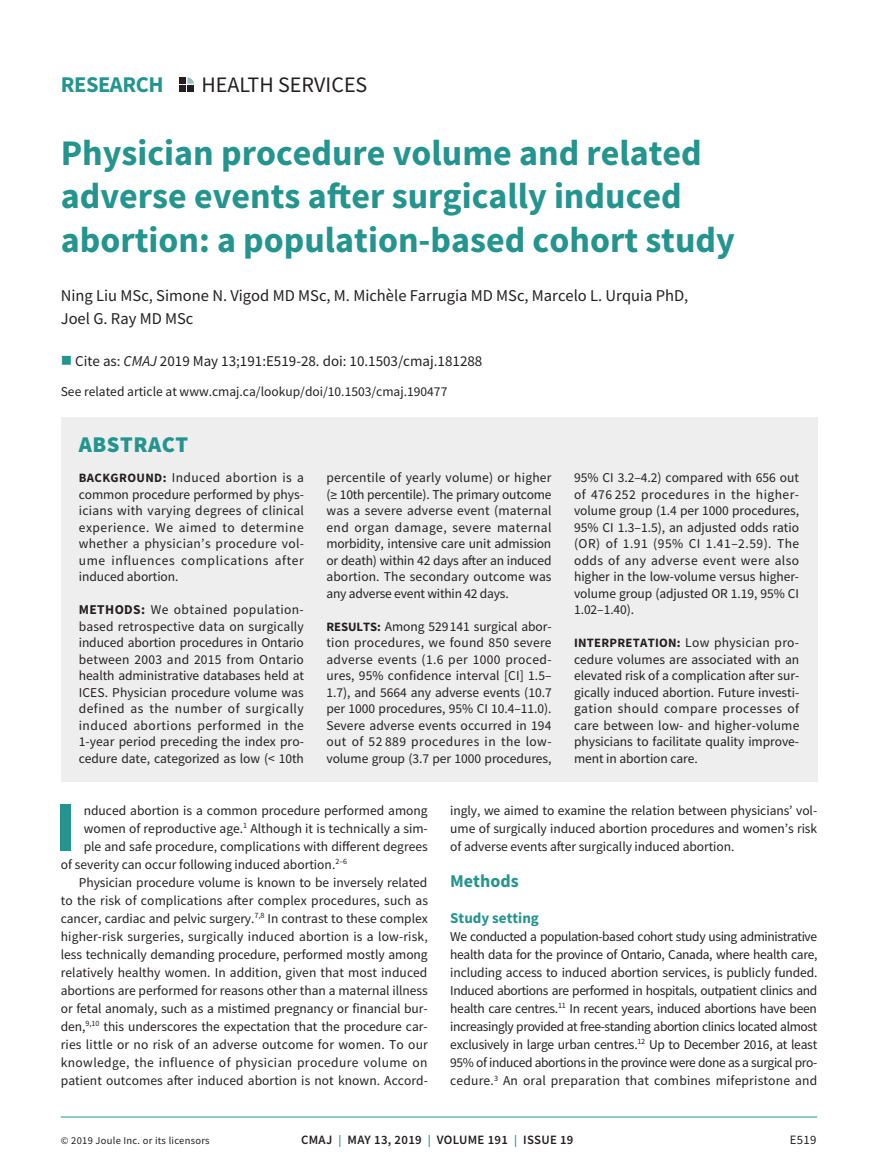
<style>
.page{position:relative;width:878px;height:1175px;background:#fff}
.page>*{position:absolute;margin:0;border:0;box-sizing:border-box;transform-origin:0 0}
.t1{font:700 70.65px "Source Sans Pro";color:#24948e}
.t2{font:700 36px/43.2px "Source Sans Pro";color:#24948e}
.t3{font:700 22.5px "Source Sans Pro";letter-spacing:-.02em;color:#24948e}
.t4{font:900 22.5px "Source Sans Pro";letter-spacing:.025em;color:#24948e}
.t5{font:22.05px "Source Sans Pro";color:#231f20}
.t6{font:700 18px "Source Sans Pro";color:#24948e}
.t7{font:16.5px/22.5px "Source Sans Pro";color:#231f20}
.t8{font:15px "Source Sans Pro";color:#231f20}
.t9{font:700 15px "Source Sans Pro";color:#24948e}
.t10{font:13.5px/16.5px "Source Sans Pro";color:#231f20;text-align:justify}
.t11{font:13.5px "Source Sans Pro";letter-spacing:.025em;color:#231f20}
.t12{font:600 12.75px "Source Sans Pro";letter-spacing:.025em;color:#231f20}
.t13{font:12.75px "Source Sans Pro";color:#231f20}
.t14{font:10.5px "Source Sans Pro";letter-spacing:.025em;color:#231f20}
.s1{color:#24948e}
.s2{font-style:italic}
.s3{font-weight:700;font-size:12.75px}
.s4{font-weight:700}
.s5{font-size:12px;color:#24948e}
</style>
<div class="page">
<hr style="left:61px;top:1116px;width:756px;height:1px;background:#24948e">
<div style="left:179px;top:77px;width:7px;height:7px;background:#231f20"></div>
<div style="left:179px;top:85px;width:7px;height:7px;background:#231f20"></div>
<svg style="left:187px;top:77px;width:7px;height:7px"></svg>
<div style="left:187px;top:85px;width:7px;height:7px;background:#231f20"></div>
<div style="left:61px;top:417px;width:756px;height:364px;background:#eeeeef"></div>
<h3 class="t3" style="left:61px;top:69px;width:104px">RESEARCH</h3>
<h3 class="t5" style="left:201px;top:70px;width:167px">HEALTH SERVICES</h3>
<h2 class="t2" style="left:61px;top:131px;width:675px">Physician procedure volume and related adverse events after surgically induced abortion: a population-based cohort study</h2>
<p class="t7" style="left:61px;top:284px;width:629px">Ning Liu MSc, Simone N. Vigod MD MSc, M. Michèle Farrugia MD MSc, Marcelo L. Urquia PhD,<br>Joel G. Ray MD MSc</p>
<p class="t8" style="left:61px;top:351px;width:423px"><span class="s1">■</span> Cite as: <span class="s2">CMAJ</span> 2019 May 13;191:E519-28. doi: 10.1503/cmaj.181288</p>
<p class="t10" style="left:61px;top:383px;width:388px">See related article at www.cmaj.ca/lookup/doi/10.1503/cmaj.190477</p>
<h3 class="t4" style="left:79px;top:429px;width:111px">ABSTRACT</h3>
<p class="t10" style="left:79px;top:469px;width:227px"><span class="s3">BACKGROUND:</span> Induced abortion is a common procedure performed by phys&shy;icians with varying degrees of clinical experience. We aimed to determine whether a physician’s procedure vol&shy;ume influences complications after induced abortion.</p>
<p class="t10" style="left:79px;top:601px;width:227px"><span class="s4">METHODS:</span> We obtained population&shy;based retrospective data on surgically induced abortion procedures in Ontario between 2003 and 2015 from Ontario health administrative databases held at ICES. Physician procedure volume was defined as the number of surgically induced abortions performed in the 1-year period preceding the index pro&shy;cedure date, categorized as low (&lt; 10th</p>
<p class="t10" style="left:326px;top:469px;width:227px">percentile of yearly volume) or higher (≥ 10th percentile). The primary outcome was a severe adverse event (maternal end organ damage, severe maternal morbidity, intensive care unit admission or death) within 42 days after an induced abortion. The secondary outcome was any adverse event within 42 days.</p>
<p class="t10" style="left:326px;top:618px;width:227px"><span class="s3">RESULTS:</span> Among 529 141 surgical abor&shy;tion procedures, we found 850 severe adverse events (1.6 per 1000 proced&shy;ures, 95% confidence interval [CI] 1.5– 1.7), and 5664 any adverse events (10.7 per 1000 procedures, 95% CI 10.4–11.0).<br>Severe adverse events occurred in 194 out of 52 889 procedures in the low&shy;volume group (3.7 per 1000 procedures,</p>
<p class="t10" style="left:574px;top:469px;width:227px">95% CI 3.2–4.2) compared with 656 out of 476 252 procedures in the higher&shy;volume group (1.4 per 1000 procedures, 95% CI 1.3–1.5), an adjusted odds ratio (OR) of 1.91 (95% CI 1.41–2.59). The odds of any adverse event were also higher in the low-volume versus higher&shy;volume group (adjusted OR 1.19, 95% CI 1.02–1.40).</p>
<p class="t10" style="left:574px;top:634px;width:227px"><span class="s3">INTERPRETATION:</span> Low physician pro&shy;cedure volumes are associated with an elevated risk of a complication after sur&shy;gically induced abortion. Future investi&shy;gation should compare processes of care between low- and higher-volume physicians to facilitate quality improve&shy;ment in abortion care.</p>
<h1 class="t1" style="left:55px;top:779px;width:23px">I</h1>
<p class="t10" style="left:84px;top:802px;width:345px">nduced abortion is a common procedure performed among</p>
<p class="t10" style="left:84px;top:820px;width:345px">women of reproductive age.<sup>1</sup> Although it is technically a sim-</p>
<p class="t10" style="left:84px;top:838px;width:345px">ple and safe procedure, complications with different degrees</p>
<p class="t10" style="left:61px;top:856px;width:288px">of severity can occur following induced abortion.<sup>2–6</sup></p>
<p class="t10" style="left:79px;top:874px;width:350px">Physician procedure volume is known to be inversely related</p>
<p class="t10" style="left:61px;top:892px;width:369px">to the risk of complications after complex procedures, such as</p>
<p class="t10" style="left:61px;top:910px;width:368px">cancer, cardiac and pelvic surgery.<sup>7,8</sup> In contrast to these complex</p>
<p class="t10" style="left:61px;top:928px;width:368px">higher-risk surgeries, surgically induced abortion is a low-risk,</p>
<p class="t10" style="left:61px;top:946px;width:368px">less technically demanding procedure, performed mostly among</p>
<p class="t10" style="left:61px;top:964px;width:368px">relatively healthy women. In addition, given that most induced</p>
<p class="t10" style="left:61px;top:982px;width:368px">abortions are performed for reasons other than a maternal illness</p>
<p class="t10" style="left:61px;top:1000px;width:368px">or fetal anomaly, such as a mistimed pregnancy or financial bur-</p>
<p class="t10" style="left:61px;top:1018px;width:368px">den,<sup>9,10</sup> this underscores the expectation that the procedure car-</p>
<p class="t10" style="left:61px;top:1036px;width:368px">ries little or no risk of an adverse outcome for women. To our</p>
<p class="t11" style="left:61px;top:1053px;width:368px">knowledge, the influence of physician procedure volume on</p>
<p class="t10" style="left:61px;top:1072px;width:369px">patient outcomes after induced abortion is not known. Accord-</p>
<p class="t10" style="left:450px;top:801px;width:368px;line-height:18px">ingly, we aimed to examine the relation between physicians’ vol&shy;ume of surgically induced abortion procedures and women’s risk of adverse events after surgically induced abortion.</p>
<h3 class="t6" style="left:450px;top:868px;width:70px">Methods</h3>
<p class="t9" style="left:450px;top:907px;width:90px">Study setting</p>
<p class="t10" style="left:450px;top:927px;width:369px;line-height:18px">We conducted a population-based cohort study using administrative health data for the province of Ontario, Canada, where health care, including access to induced abortion services, is publicly funded.<br>Induced abortions are performed in hospitals, outpatient clinics and health care centres.<sup>11</sup> In recent years, induced abortions have been increasingly provided at free-standing abortion clinics located almost exclusively in large urban centres.<sup>12</sup> Up to December 2016, at least 95% of induced abortions in the province were done as a surgical pro&shy;cedure.<sup>3</sup> An oral preparation that combines mifepristone and</p>
<p class="t14" style="left:61px;top:1134px;width:150px">© 2019 Joule Inc. or its licensors</p>
<p class="t12" style="left:301px;top:1131px;width:274px">CMAJ <span class="s5">|</span> MAY 13, 2019 <span class="s5">|</span> VOLUME 191 <span class="s5">|</span> ISSUE 19</p>
<p class="t13" style="left:789px;top:1132px;width:28px">E519</p>
</div>
